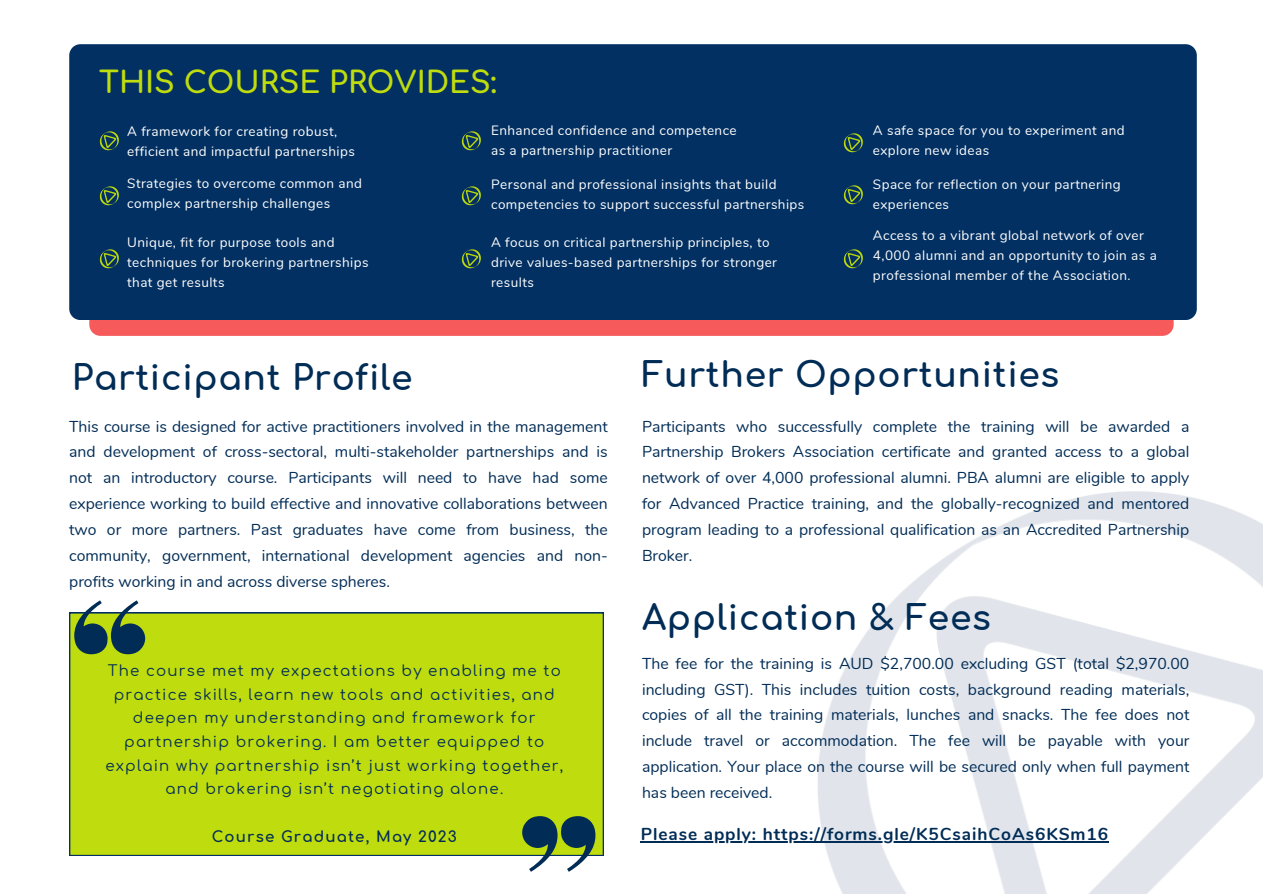
<style>
.page{position:relative;width:1263px;height:894px;background:#fff}
.page>*{position:absolute;margin:0;border:0;box-sizing:border-box;transform-origin:0 0}
.t1{font:700 34.5px "Comfortaa";letter-spacing:.02em;color:#002c56}
.t2{font:700 30px "Comfortaa";color:#bfdc0e}
.t3{font:700 17.25px "Nunito";letter-spacing:.055em;color:#002c56}
.t4{font:15.75px/25.8px "Nunito";color:#002c56;text-align:justify}
.t5{font:15px/23.7px "Comfortaa";letter-spacing:.08em;color:#002c56;text-align:center}
.t6{font:700 15px "Comfortaa";letter-spacing:.08em;color:#002c56}
.t7{font:13.5px/20.2px "Nunito";letter-spacing:.03em;color:#fff}
</style>
<div class="page">
<div style="left:89px;top:320px;width:1085px;height:16px;background:#f65a5b"></div>
<div style="left:69px;top:44px;width:1127px;height:276px;background:#023062"></div>
<img style="left:99px;top:131px;width:20px;height:19px">
<img style="left:99px;top:186px;width:20px;height:19px">
<img style="left:99px;top:249px;width:20px;height:19px">
<img style="left:793px;top:491px;width:470px;height:402px">
<img style="left:461px;top:131px;width:20px;height:19px">
<img style="left:461px;top:249px;width:20px;height:19px">
<img style="left:461px;top:186px;width:20px;height:19px">
<img style="left:843px;top:249px;width:21px;height:19px">
<img style="left:843px;top:185px;width:21px;height:19px">
<img style="left:843px;top:133px;width:21px;height:19px">
<div style="left:69px;top:612px;width:535px;height:243px;background:#bfdc0e"></div>
<svg style="left:74px;top:600px;width:71px;height:54px"></svg>
<svg style="left:522px;top:816px;width:73px;height:55px"></svg>
<hr style="left:641px;top:841px;width:468px;height:1px;background:#002c56">
<h2 class="t2" style="left:99px;top:66px;width:399px">THIS COURSE PROVIDES:</h2>
<p class="t7" style="left:127px;top:121px;width:211px">A framework for creating robust,</p>
<p class="t7" style="left:127px;top:142px;width:229px">efficient and impactful partnerships</p>
<p class="t7" style="left:491px;top:120px;width:247px">Enhanced confidence and competence</p>
<p class="t7" style="left:491px;top:141px;width:183px">as a partnership practitioner</p>
<p class="t7" style="left:127px;top:173px;width:236px">Strategies to overcome common and</p>
<p class="t7" style="left:127px;top:194px;width:204px">complex partnership challenges</p>
<p class="t7" style="left:491px;top:174px;width:315px">Personal and professional insights that build competencies to support successful partnerships</p>
<p class="t7" style="left:127px;top:232px;width:209px">Unique, fit for purpose tools and</p>
<p class="t7" style="left:127px;top:252px;width:243px">techniques for brokering partnerships</p>
<p class="t7" style="left:127px;top:272px;width:99px">that get results</p>
<p class="t7" style="left:491px;top:232px;width:287px">A focus on critical partnership principles, to drive values-based partnerships for stronger results</p>
<p class="t7" style="left:873px;top:120px;width:253px">A safe space for you to experiment and</p>
<p class="t7" style="left:873px;top:141px;width:118px">explore new ideas</p>
<p class="t7" style="left:873px;top:174px;width:249px">Space for reflection on your partnering</p>
<p class="t7" style="left:873px;top:194px;width:78px">experiences</p>
<p class="t7" style="left:873px;top:225px;width:285px">Access to a vibrant global network of over<br>4,000 alumni and an opportunity to join as a professional member of the Association.</p>
<p class="t1" style="left:72px;top:359px;width:342px">Participant Profile</p>
<p class="t4" style="left:69px;top:413px;width:540px">This course is designed for active practitioners involved in the management and development of cross-sectoral, multi-stakeholder partnerships and is not an introductory course. Participants will need to have had some experience working to build effective and innovative collaborations between two or more partners. Past graduates have come from business, the community, government, international development agencies and non&shy;profits working in and across diverse spheres.</p>
<p class="t1" style="left:642px;top:357px;width:419px">Further Opportunities</p>
<p class="t4" style="left:642px;top:413px;width:549px">Participants who successfully complete the training will be awarded a Partnership Brokers Association certificate and granted access to a global network of over 4,000 professional alumni. PBA alumni are eligible to apply for Advanced Practice training, and the globally-recognized and mentored program leading to a professional qualification as an Accredited Partnership Broker.</p>
<p class="t1" style="left:642px;top:599px;width:350px">Application &amp; Fees</p>
<p class="t4" style="left:642px;top:650px;width:549px">The fee for the training is AUD $2,700.00 excluding GST (total $2,970.00 including GST). This includes tuition costs, background reading materials, copies of all the training materials, lunches and snacks. The fee does not include travel or accommodation. The fee will be payable with your application. Your place on the course will be secured only when full payment has been received.</p>
<p class="t5" style="left:106px;top:659px;width:459px">The course met my expectations by enabling me to practice skills, learn new tools and activities, and deepen my understanding and framework for partnership brokering. I am better equipped to explain why partnership isn’t just working together, and brokering isn’t negotiating alone.</p>
<p class="t6" style="left:212px;top:828px;width:247px">Course Graduate, May 2023</p>
<p class="t3" style="left:641px;top:822px;width:469px">Please apply: https://forms.gle/K5CsaihCoAs6KSm16</p>
</div>
